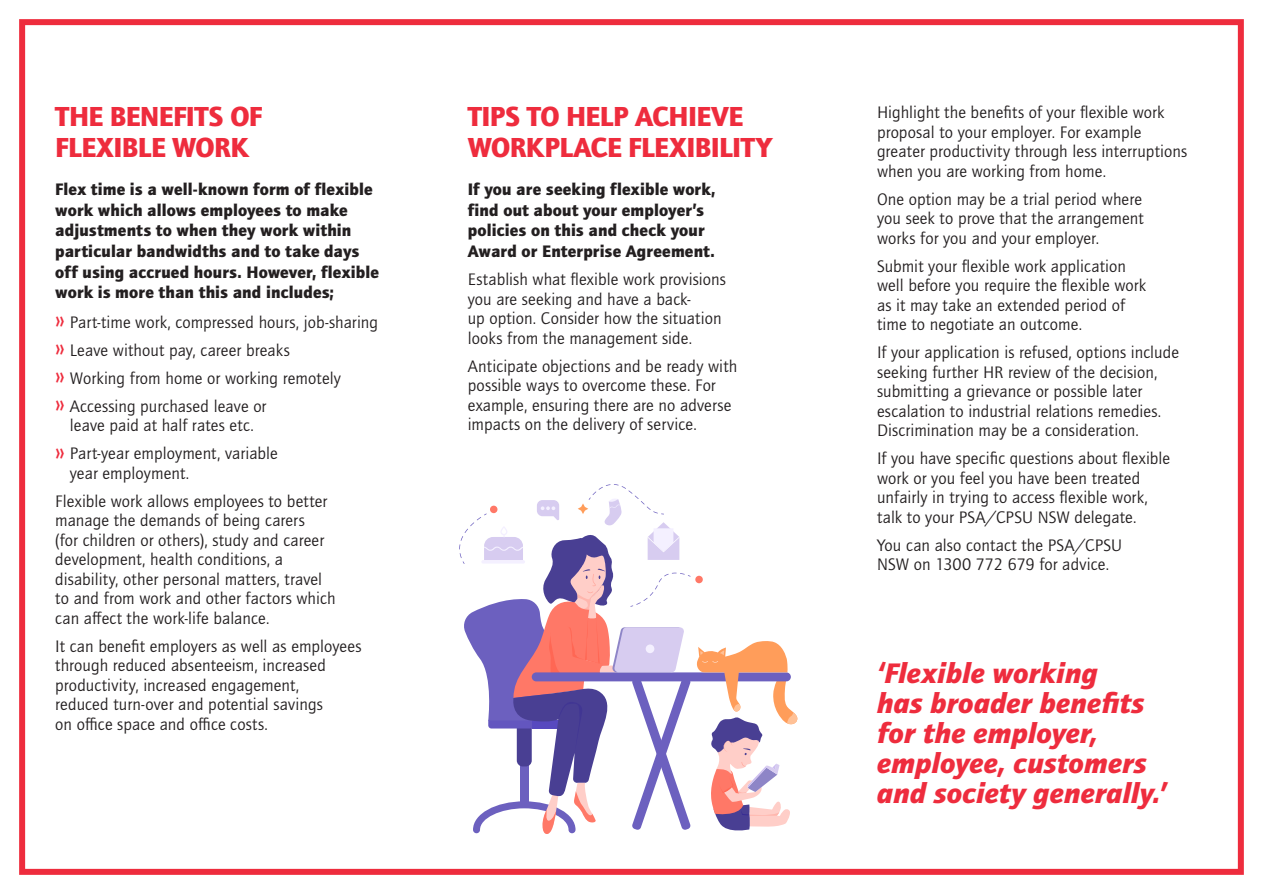
<style>
.page{position:relative;width:1263px;height:893px;background:#fff}
.page>*{position:absolute;margin:0;border:0;box-sizing:border-box;transform-origin:0 0}
.BM_Body_MINE{font:italic 900 29.25px/30px "Quay Sans ITC Std";letter-spacing:.01em;color:#ee2c3d}
.Heading_MINE{font:900 28.5px/31.5px "Quay Sans EF";letter-spacing:-.015em;color:#ee2c3d}
.BM_Body_MINE-2{font:17.25px/19.5px "Quay Sans ITC Std";letter-spacing:.005em;color:#231f20}
.FIRST_PARA_BM_BOLD_M{font:900 17.25px/20.7px "Quay Sans EF";letter-spacing:.005em;color:#231f20}
.s1{font-size:29.25px;color:#ee2c3d}
</style>
<div class="page">
<svg style="left:459px;top:484px;width:338px;height:350px"></svg>
<div style="left:19px;top:19px;width:1225px;height:856px;border:6px solid #ee2c3d"></div>
<p class="Heading_MINE" style="left:55px;top:100px;width:209px">THE BENEFITS OF<br>FLEXIBLE WORK</p>
<p class="FIRST_PARA_BM_BOLD_M" style="left:55px;top:179px;width:325px">Flex time is a well-known form of flexible work which allows employees to make adjustments to when they work within particular bandwidths and to take days off using accrued hours. However, flexible work is more than this and includes;</p>
<p class="BM_Body_MINE-2" style="left:55px;top:312px;width:324px"><span class="s1">»</span> Part-time work, compressed hours, job-sharing</p>
<p class="BM_Body_MINE-2" style="left:55px;top:340px;width:236px"><span class="s1">»</span> Leave without pay, career breaks</p>
<p class="BM_Body_MINE-2" style="left:55px;top:368px;width:287px"><span class="s1">»</span> Working from home or working remotely</p>
<p class="BM_Body_MINE-2" style="left:55px;top:396px;width:213px;text-align:center"><span class="s1">»</span> Accessing purchased leave or leave paid at half rates etc.</p>
<p class="BM_Body_MINE-2" style="left:70px;top:444px;width:210px;text-indent:-15px"><span class="s1">»</span> Part-year employment, variable year employment.</p>
<p class="BM_Body_MINE-2" style="left:55px;top:491px;width:282px">Flexible work allows employees to better manage the demands of being carers<br>(for children or others), study and career development, health conditions, a disability, other personal matters, travel to and from work and other factors which can affect the work-life balance.</p>
<p class="BM_Body_MINE-2" style="left:55px;top:636px;width:308px">It can benefit employers as well as employees through reduced absenteeism, increased productivity, increased engagement,<br>reduced turn-over and potential savings<br>on office space and office costs.</p>
<p class="Heading_MINE" style="left:468px;top:100px;width:306px">TIPS TO HELP ACHIEVE<br>WORKPLACE FLEXIBILITY</p>
<p class="FIRST_PARA_BM_BOLD_M" style="left:468px;top:179px;width:249px">If you are seeking flexible work, find out about your employer’s policies on this and check your<br>Award or Enterprise Agreement.</p>
<p class="BM_Body_MINE-2" style="left:468px;top:270px;width:260px">Establish what flexible work provisions you are seeking and have a back-<br>up option. Consider how the situation looks from the management side.</p>
<p class="BM_Body_MINE-2" style="left:468px;top:356px;width:271px">Anticipate objections and be ready with possible ways to overcome these. For example, ensuring there are no adverse impacts on the delivery of service.</p>
<p class="BM_Body_MINE-2" style="left:877px;top:103px;width:312px">Highlight the benefits of your flexible work proposal to your employer. For example greater productivity through less interruptions when you are working from home.</p>
<p class="BM_Body_MINE-2" style="left:877px;top:190px;width:268px;text-align:justify">One option may be a trial period where you seek to prove that the arrangement works for you and your employer.</p>
<p class="BM_Body_MINE-2" style="left:877px;top:257px;width:271px">Submit your flexible work application well before you require the flexible work as it may take an extended period of time to negotiate an outcome.</p>
<p class="BM_Body_MINE-2" style="left:877px;top:343px;width:303px">If your application is refused, options include seeking further HR review of the decision, submitting a grievance or possible later escalation to industrial relations remedies.<br>Discrimination may be a consideration.</p>
<p class="BM_Body_MINE-2" style="left:877px;top:449px;width:295px">If you have specific questions about flexible work or you feel you have been treated unfairly in trying to access flexible work, talk to your PSA/CPSU NSW delegate.</p>
<p class="BM_Body_MINE-2" style="left:877px;top:536px;width:247px">You can also contact the PSA/CPSU<br>NSW on 1300 772 679 for advice.</p>
<p class="BM_Body_MINE" style="left:877px;top:658px;width:291px">‘Flexible working<br>has broader benefits for the employer, employee, customers and society generally.’</p>
</div>
